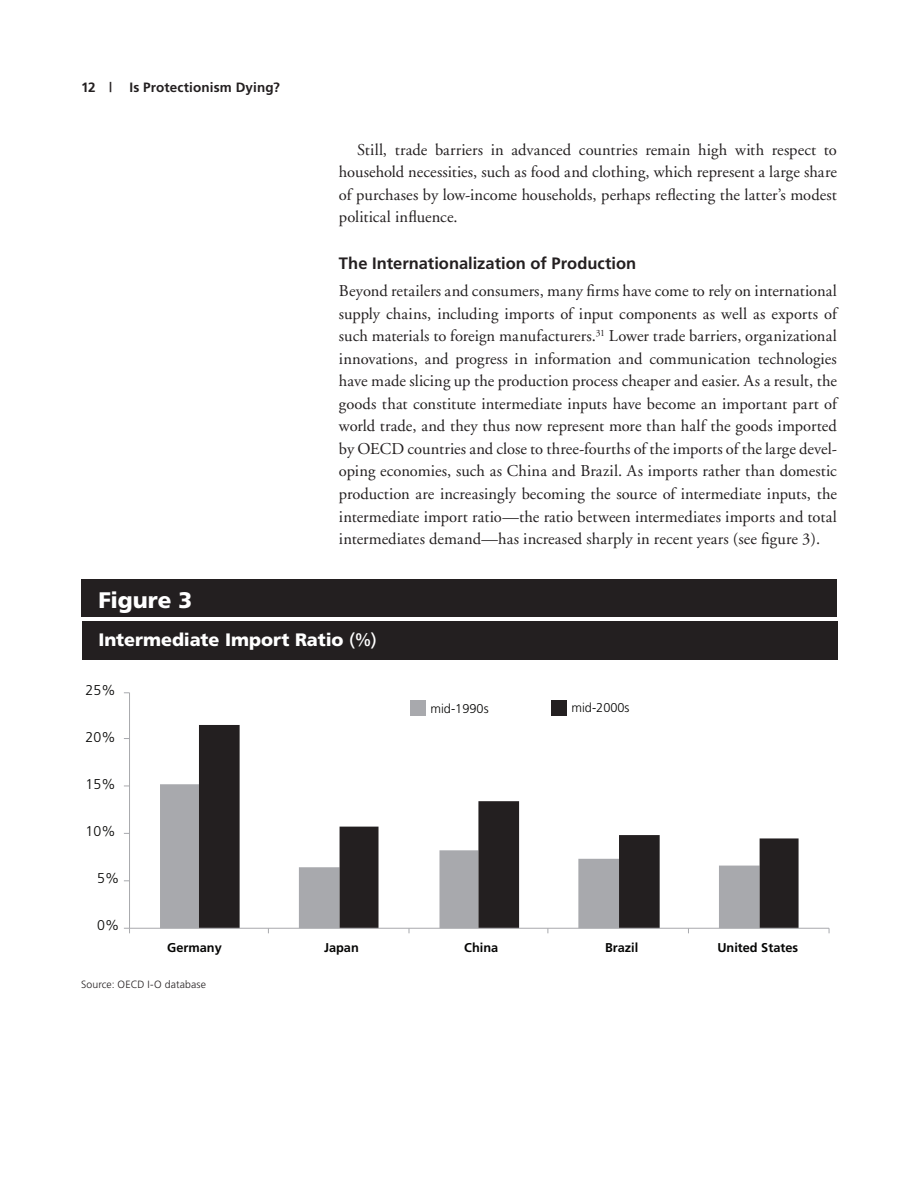
<style>
.page{position:relative;width:918px;height:1188px;background:#fff}
.page>*{position:absolute;margin:0;border:0;box-sizing:border-box;transform-origin:0 0}
.t1{font:900 22.5px "Frutiger";color:#fff}
.t2{font:900 18px "Frutiger";color:#fff}
.t3{font:16.5px/22.5px "Adobe Garamond";letter-spacing:.005em;color:#231f20}
.t4{font:700 16.5px "Frutiger";color:#231f20}
.t5{font:300 14.1px "Frutiger";color:#050504}
.t6{font:700 13.5px "Frutiger";letter-spacing:.01em;color:#231f20}
.t7{font:700 12.75px "Frutiger";color:#050504}
.t8{font:300 12.75px "Frutiger";color:#050504}
.t9{font:300 10.5px "Frutiger";letter-spacing:.01em;color:#231f20}
.t10{font:9.6px "Adobe Garamond";color:#231f20}
.s1{font-size:16.5px}
.s2{font-weight:400}
</style>
<div class="page">
<div style="left:82px;top:622px;width:756px;height:38px;background:#231f20"></div>
<div style="left:82px;top:579px;width:755px;height:38px;background:#231f20"></div>
<div style="left:160px;top:784px;width:39px;height:144px;background:#a8a9ad"></div>
<svg style="left:199px;top:725px;width:600px;height:203px"></svg>
<hr style="left:129px;top:693px;width:1px;height:235px;background:#a8a9ad">
<hr style="left:130px;top:928px;width:699px;height:1px;background:#a8a9ad">
<div style="left:411px;top:700px;width:15px;height:16px;background:#a8a9ad"></div>
<div style="left:551px;top:700px;width:16px;height:16px;background:#231f20"></div>
<p class="t6" style="left:81px;top:79px;width:16px">12</p>
<p class="t6" style="left:109px;top:79px;width:4px">|</p>
<p class="t6" style="left:129px;top:79px;width:152px">Is Protectionism Dying?</p>
<p class="t3" style="left:339px;top:139px;width:499px;text-indent:18px">Still,<br>household necessities, such as food and clothing, which represent a large share of purchases by low-income households, perhaps reflecting the latter s’ modest political influence.</p>
<p class="t4" style="left:339px;top:253px;width:299px">The Internationalization of Production</p>
<p class="t3" style="left:339px;top:280px;width:500px;text-align:right">Beyond retailers and consumers, many firms have come to rely on international supply chains, including imports of input components as well as exports of<br>Lower trade barriers, organizational</p>
<p class="t3" style="left:395px;top:139px;width:34px">trade</p>
<p class="t3" style="left:435px;top:139px;width:50px">barriers</p>
<p class="t3" style="left:512px;top:139px;width:61px">advanced</p>
<p class="t3" style="left:698px;top:139px;width:31px">high</p>
<p class="t3" style="left:735px;top:139px;width:31px">with</p>
<p class="t3" style="left:491px;top:139px;width:15px">in</p>
<p class="t3" style="left:579px;top:139px;width:60px">countries</p>
<p class="t3" style="left:645px;top:139px;width:47px">remain</p>
<p class="t3" style="left:772px;top:139px;width:46px">respect</p>
<p class="t3" style="left:824px;top:139px;width:14px">to</p>
<p class="t3" style="left:339px;top:325px;width:500px">such materials to foreign manufacturers<br>innovations, and progress in information and communication technologies have made slicing up the production process cheaper and easier. As a result, the goods that constitute intermediate inputs have become an important part of world trade, and they thus now represent more than half the goods imported</p>
<p class="t3" style="left:339px;top:460px;width:499px">oping economies, such as China and Brazil. As imports rather than domestic</p>
<p class="t10" style="left:592px;top:328px;width:15px"><span class="s1">.</span>31</p>
<p class="t3" style="left:339px;top:438px;width:500px">by OECD countries and close to three-fourths of the imports of the large devel-</p>
<p class="t3" style="left:339px;top:483px;width:499px;text-align:justify">production are increasingly becoming the source of intermediate inputs, the intermediate import ratio—the ratio between intermediates imports and total intermediates demand—has increased sharply in recent years (see figure .(3</p>
<h1 class="t1" style="left:98px;top:586px;width:95px">Figure 3</h1>
<p class="t2" style="left:98px;top:629px;width:280px">Intermediate Import Ratio <span class="s2">%) (</span></p>
<p class="t5" style="left:86px;top:682px;width:31px">25%</p>
<p class="t5" style="left:86px;top:729px;width:31px">20%</p>
<p class="t5" style="left:86px;top:776px;width:31px">15%</p>
<p class="t5" style="left:86px;top:823px;width:31px">10%</p>
<p class="t5" style="left:97px;top:870px;width:24px">5%</p>
<p class="t5" style="left:97px;top:917px;width:24px">0%</p>
<p class="t7" style="left:167px;top:940px;width:56px">Germany</p>
<p class="t9" style="left:81px;top:979px;width:127px">Source: OECD O- I database</p>
<p class="t8" style="left:431px;top:701px;width:60px">mid-1990s</p>
<p class="t8" style="left:571px;top:701px;width:60px">mid-2000s</p>
<p class="t7" style="left:324px;top:940px;width:36px">Japan</p>
<p class="t7" style="left:464px;top:940px;width:36px">China</p>
<p class="t7" style="left:605px;top:940px;width:35px">Brazil</p>
<p class="t7" style="left:717px;top:940px;width:82px">United States</p>
</div>
